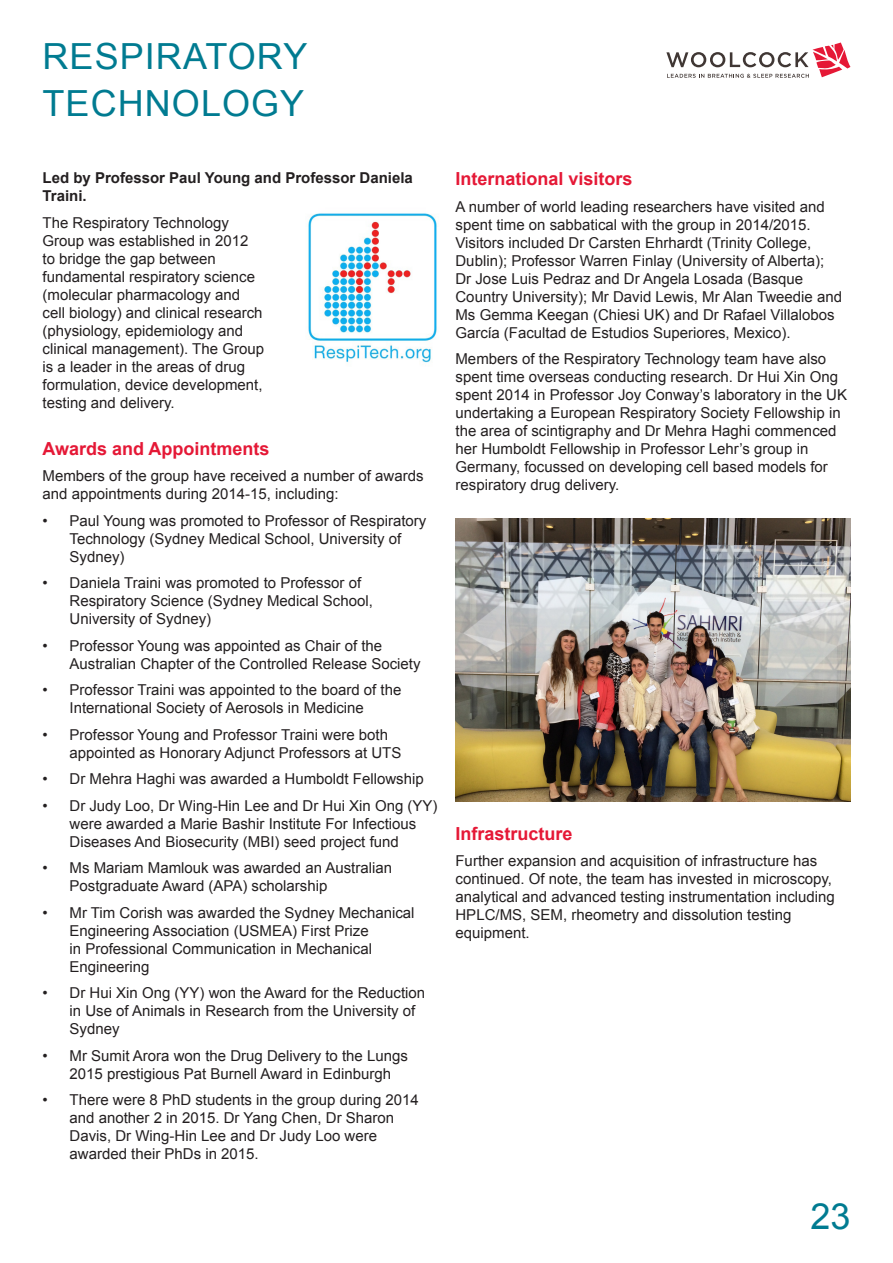
<style>
.page{position:relative;width:893px;height:1263px;background:#fff}
.page>*{position:absolute;margin:0;border:0;box-sizing:border-box;transform-origin:0 0}
.blue_page_heading{font:36px "Arial";letter-spacing:.03em;color:#007b91}
.red_heading{font:700 18px "Arial";color:#e51836}
.red_heading-2{font:15px/18px "Arial";color:#231f20}
.red_heading-3{font:700 15px/18px "Arial";color:#231f20}
</style>
<div class="page">
<svg style="left:666px;top:43px;width:184px;height:35px"></svg>
<img style="left:308px;top:213px;width:129px;height:150px">
<img style="left:455px;top:519px;width:395px;height:282px">
<p class="blue_page_heading" style="left:43px;top:33px;width:266px">RESPIRATORY</p>
<p class="blue_page_heading" style="left:43px;top:80px;width:263px">TECHNOLOGY</p>
<p class="red_heading-3" style="left:43px;top:169px;width:372px">Led by Professor Paul Young and Professor Daniela<br>Traini.</p>
<p class="red_heading-2" style="left:43px;top:214px;width:223px">The Respiratory Technology<br>Group was established in 2012 to bridge the gap between fundamental respiratory science (molecular pharmacology and cell biology) and clinical research (physiology, epidemiology and clinical management). The Group is a leader in the areas of drug formulation, device development, testing and delivery.</p>
<p class="red_heading" style="left:43px;top:436px;width:229px">Awards and Appointments</p>
<p class="red_heading-2" style="left:43px;top:467px;width:382px">Members of the group have received a number of awards and appointments during 2014-15, including:</p>
<p class="red_heading-2" style="left:70px;top:512px;width:358px;text-indent:-27px">• Paul Young was promoted to Professor of Respiratory<br>Technology (Sydney Medical School, University of<br>Sydney)</p>
<p class="red_heading-2" style="left:70px;top:574px;width:305px;text-indent:-27px">• Daniela Traini was promoted to Professor of<br>Respiratory Science (Sydney Medical School,<br>University of Sydney)</p>
<p class="red_heading-2" style="left:70px;top:637px;width:352px;text-indent:-27px">• Professor Young was appointed as Chair of the<br>Australian Chapter of the Controlled Release Society</p>
<p class="red_heading-2" style="left:70px;top:681px;width:333px;text-indent:-27px">• Professor Traini was appointed to the board of the<br>International Society of Aerosols in Medicine</p>
<p class="red_heading-2" style="left:70px;top:726px;width:333px;text-indent:-27px">• Professor Young and Professor Traini were both appointed as Honorary Adjunct Professors at UTS</p>
<p class="red_heading-2" style="left:43px;top:770px;width:383px">• Dr Mehra Haghi was awarded a Humboldt Fellowship</p>
<p class="red_heading-2" style="left:70px;top:797px;width:369px;text-indent:-27px">• Dr Judy Loo, Dr Wing-Hin Lee and Dr Hui Xin Ong (YY) were awarded a Marie Bashir Institute For Infectious<br>Diseases And Biosecurity (MBI) seed project fund</p>
<p class="red_heading-2" style="left:70px;top:859px;width:324px;text-indent:-27px">• Ms Mariam Mamlouk was awarded an Australian<br>Postgraduate Award (APA) scholarship</p>
<p class="red_heading-2" style="left:70px;top:904px;width:347px;text-indent:-27px">• Mr Tim Corish was awarded the Sydney Mechanical Engineering Association (USMEA) First Prize<br>in Professional Communication in Mechanical Engineering</p>
<p class="red_heading-2" style="left:70px;top:984px;width:357px;text-indent:-27px">• Dr Hui Xin Ong (YY) won the Award for the Reduction in Use of Animals in Research from the University of<br>Sydney</p>
<p class="red_heading-2" style="left:70px;top:1047px;width:340px;text-indent:-27px">• Mr Sumit Arora won the Drug Delivery to the Lungs<br>2015 prestigious Pat Burnell Award in Edinburgh</p>
<p class="red_heading-2" style="left:70px;top:1091px;width:351px;text-indent:-27px">• There were 8 PhD students in the group during 2014 and another 2 in 2015. Dr Yang Chen, Dr Sharon Davis, Dr Wing-Hin Lee and Dr Judy Loo were awarded their PhDs in 2015.</p>
<p class="red_heading" style="left:455px;top:167px;width:179px">International visitors</p>
<p class="red_heading-2" style="left:455px;top:198px;width:388px">A number of world leading researchers have visited and spent time on sabbatical with the group in 2014/2015.<br>Visitors included Dr Carsten Ehrhardt (Trinity College, Dublin); Professor Warren Finlay (University of Alberta); Dr Jose Luis Pedraz and Dr Angela Losada (Basque Country University); Mr David Lewis, Mr Alan Tweedie and Ms Gemma Keegan (Chiesi UK) and Dr Rafael Villalobos Garcίa (Facultad de Estudios Superiores, Mexico).</p>
<p class="red_heading-2" style="left:455px;top:350px;width:393px">Members of the Respiratory Technology team have also spent time overseas conducting research. Dr Hui Xin Ong spent 2014 in Professor Joy Conway’s laboratory in the UK undertaking a European Respiratory Society Fellowship in the area of scintigraphy and Dr Mehra Haghi commenced her Humboldt Fellowship in Professor Lehr’s group in Germany, focussed on developing cell based models for respiratory drug delivery.</p>
<p class="red_heading" style="left:455px;top:822px;width:119px">Infrastructure</p>
<p class="red_heading-2" style="left:455px;top:852px;width:381px">Further expansion and acquisition of infrastructure has continued. Of note, the team has invested in microscopy, analytical and advanced testing instrumentation including HPLC/MS, SEM, rheometry and dissolution testing equipment.</p>
<h1 class="blue_page_heading" style="left:810px;top:1193px;width:42px">23</h1>
</div>
